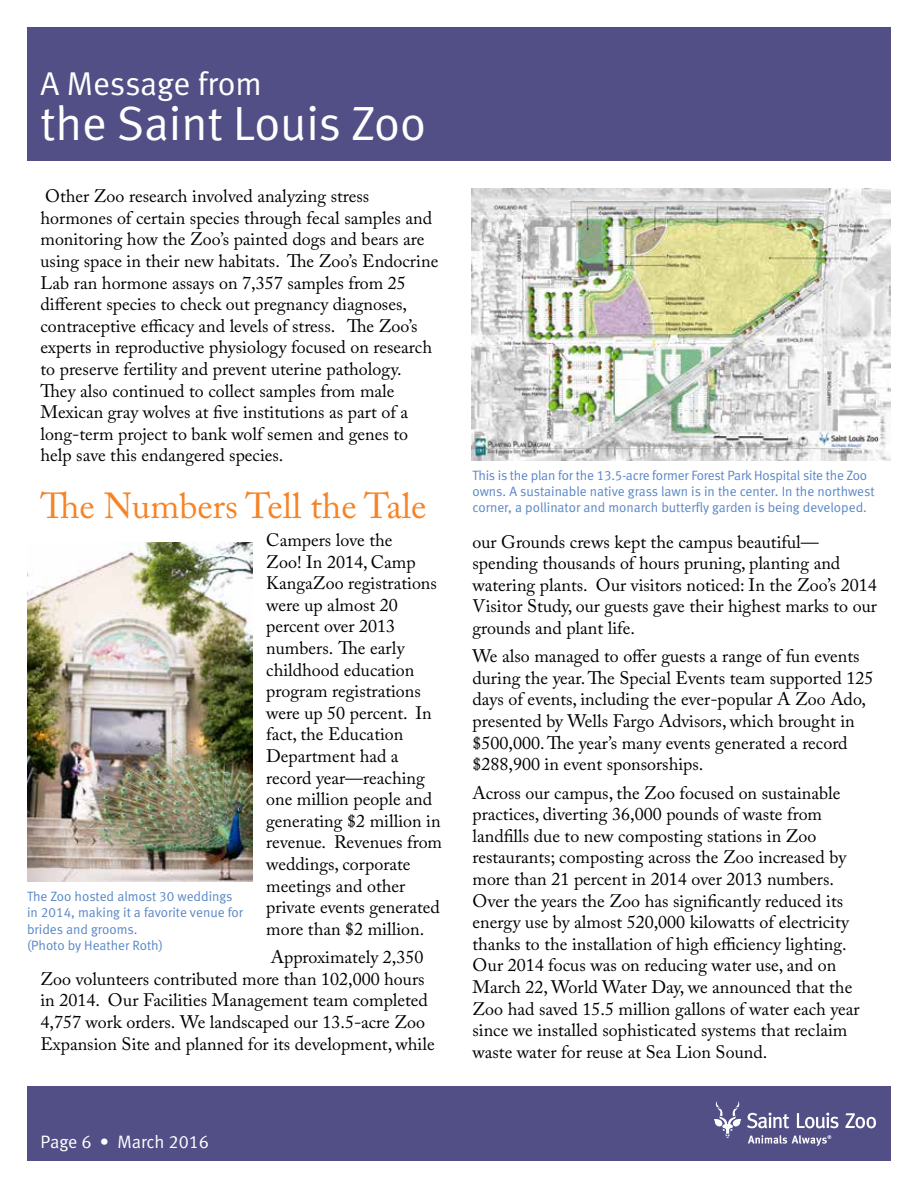
<style>
.page{position:relative;width:918px;height:1188px;background:#fff}
.page>*{position:absolute;margin:0;border:0;box-sizing:border-box;transform-origin:0 0}
.t1{font:48px "Meta Normal LF";color:#fff}
.t2{font:36px "Adobe Caslon Pro";color:#f58426}
.t3{font:33px "Meta Normal LF";letter-spacing:-.005em;color:#fff}
.t4{font:18px/21.6px "Adobe Caslon Pro";color:#000}
.t5{font:18px "Meta Normal LF";color:#fff}
.t6{font:13.5px/16.2px "Meta Normal LF";letter-spacing:-.005em;color:#5a87c6}
</style>
<div class="page">
<div style="left:27px;top:27px;width:864px;height:133px;background:#524e86"></div>
<div style="left:27px;top:1086px;width:864px;height:75px;background:#524e86"></div>
<svg style="left:747px;top:1113px;width:42px;height:15px"></svg>
<svg style="left:797px;top:1113px;width:42px;height:16px"></svg>
<svg style="left:845px;top:1113px;width:31px;height:15px"></svg>
<svg style="left:714px;top:1101px;width:27px;height:37px"></svg>
<svg style="left:748px;top:1135px;width:83px;height:11px"></svg>
<img style="left:27px;top:543px;width:226px;height:339px">
<img style="left:472px;top:189px;width:419px;height:271px">
<h3 class="t3" style="left:40px;top:64px;width:223px">A Message from</h3>
<h1 class="t1" style="left:40px;top:96px;width:387px">the Saint Louis Zoo</h1>
<p class="t4" style="left:40px;top:185px;width:399px">Other Zoo research involved analyzing stress hormones of certain species through fecal samples and monitoring how the Zoo’s painted dogs and bears are using space in their new habitats. The Zoo’s Endocrine Lab ran hormone assays on 7,357 samples from 25 different species to check out pregnancy diagnoses, contraceptive efficacy and levels of stress. The Zoo’s experts in reproductive physiology focused on research to preserve fertility and prevent uterine pathology.<br>They also continued to collect samples from male Mexican gray wolves at five institutions as part of a long-term project to bank wolf semen and genes to help save this endangered species.</p>
<h2 class="t2" style="left:40px;top:484px;width:387px">The Numbers Tell the Tale</h2>
<p class="t4" style="left:266px;top:529px;width:177px">Campers love the<br>Zoo! In 2014, Camp<br>KangaZoo registrations were up almost 20 percent over 2013 numbers. The early childhood education program registrations were up 50 percent. In fact, the Education<br>Department had a record year—reaching one million people and generating $2 million in revenue. Revenues from weddings, corporate meetings and other private events generated more than $2 million.</p>
<p class="t4" style="left:40px;top:946px;width:396px;text-indent:230px">Approximately 2,350<br>Zoo volunteers contributed more than 102,000 hours in 2014. Our Facilities Management team completed 4,757 work orders. We landscaped our 13.5-acre Zoo Expansion Site and planned for its development, while</p>
<p class="t6" style="left:27px;top:888px;width:218px">The Zoo hosted almost 30 weddings in 2014, making it a favorite venue for brides and grooms.<br>(Photo by Heather Roth)</p>
<p class="t5" style="left:40px;top:1131px;width:170px">Page 6 • March 2016</p>
<p class="t6" style="left:472px;top:467px;width:404px">This is the plan for the 13.5-acre former Forest Park Hospital site the Zoo owns. A sustainable native grass lawn is in the center. In the northwest corner, a pollinator and monarch butterfly garden is being developed.</p>
<p class="t4" style="left:472px;top:531px;width:406px">our Grounds crews kept the campus beautiful— spending thousands of hours pruning, planting and watering plants. Our visitors noticed: In the Zoo’s 2014<br>Visitor Study, our guests gave their highest marks to our grounds and plant life.</p>
<p class="t4" style="left:472px;top:645px;width:403px">We also managed to offer guests a range of fun events during the year. The Special Events team supported 125 days of events, including the ever-popular A Zoo Ado, presented by Wells Fargo Advisors, which brought in $500,000. The year’s many events generated a record $288,900 in event sponsorships.</p>
<p class="t4" style="left:472px;top:782px;width:389px">Across our campus, the Zoo focused on sustainable practices, diverting 36,000 pounds of waste from landfills due to new composting stations in Zoo restaurants; composting across the Zoo increased by more than 21 percent in 2014 over 2013 numbers.<br>Over the years the Zoo has significantly reduced its energy use by almost 520,000 kilowatts of electricity thanks to the installation of high efficiency lighting.<br>Our 2014 focus was on reducing water use, and on March 22, World Water Day, we announced that the Zoo had saved 15.5 million gallons of water each year since we installed sophisticated systems that reclaim waste water for reuse at Sea Lion Sound.</p>
</div>
